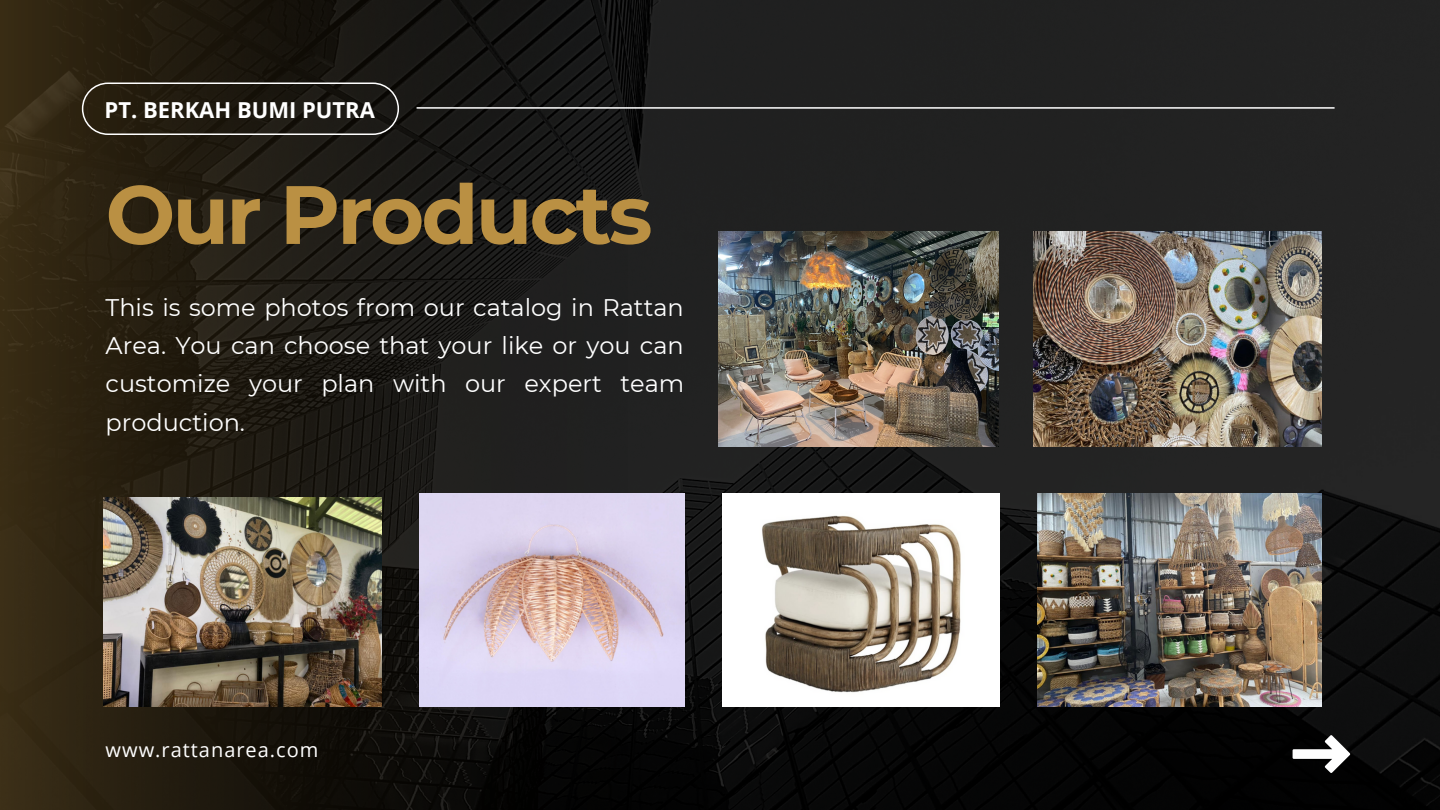
<style>
.page{position:relative;width:1440px;height:810px;background:#fff}
.page>*{position:absolute;margin:0;border:0;box-sizing:border-box;transform-origin:0 0}
.t1{font:700 82.6px "Montserrat";letter-spacing:-.035em;color:#ba9043}
.t2{font:24px/38.2px "Montserrat";color:#fff;text-align:justify}
.t3{font:700 22px "Open Sans";color:#fff}
.t4{font:20px "Open Sans";letter-spacing:.05em;color:#fff}
</style>
<div class="page">
<img style="left:627px;top:0;width:813px;height:810px">
<svg style="left:0;top:0;width:627px;height:810px;background:#201b13"></svg>
<hr style="left:417px;top:107px;width:918px;height:2px;background:#fff">
<svg style="left:1293px;top:735px;width:57px;height:38px"></svg>
<svg style="left:82px;top:82px;width:317px;height:53px;background:#2c271f"></svg>
<img style="left:722px;top:494px;width:278px;height:212px">
<img style="left:419px;top:494px;width:265px;height:212px">
<img style="left:1037px;top:494px;width:285px;height:212px">
<img style="left:1033px;top:231px;width:288px;height:215px">
<img style="left:104px;top:498px;width:278px;height:208px">
<img style="left:719px;top:231px;width:280px;height:215px">
<p class="t3" style="left:105px;top:95px;width:272px">PT. BERKAH BUMI PUTRA</p>
<p class="t1" style="left:106px;top:164px;width:548px">Our Products</p>
<p class="t2" style="left:106px;top:288px;width:580px">This is some photos from our catalog in Rattan Area. You can choose that your like or you can customize your plan with our expert team production.</p>
<p class="t4" style="left:106px;top:736px;width:214px">www.rattanarea.com</p>
</div>
